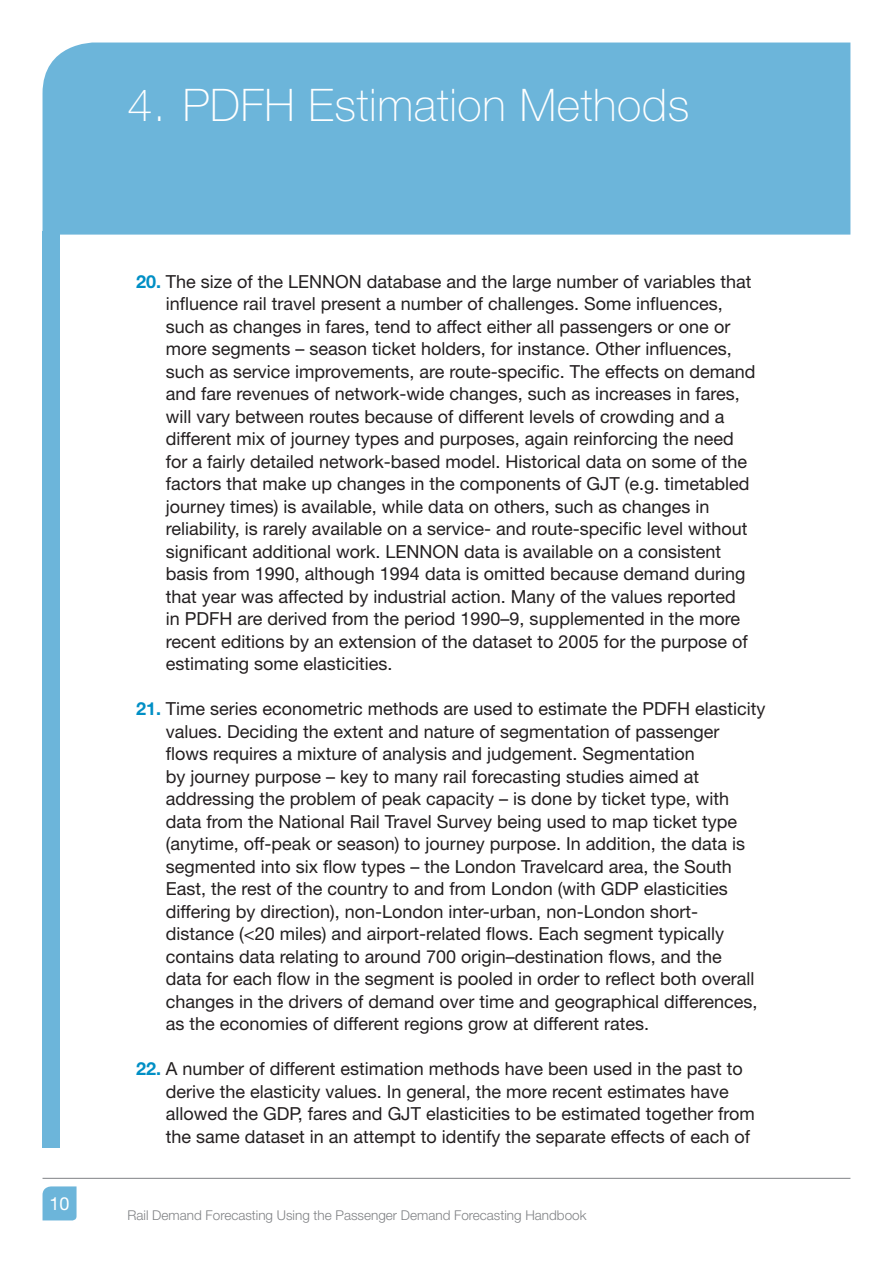
<style>
.page{position:relative;width:893px;height:1263px;background:#fff}
.page>*{position:absolute;margin:0;border:0;box-sizing:border-box;transform-origin:0 0}
.t1{font:100 45px "Helvetica Neue";letter-spacing:.015em;color:#fff}
.t2{font:18px/22.5px "Helvetica Neue";color:#231f20}
.t3{font:18px "Helvetica Neue";color:#fff}
.t4{font:300 13.5px "Helvetica Neue";color:#808285}
.s1{font-weight:700;color:#008fc5}
</style>
<div class="page">
<hr style="left:43px;top:1178px;width:807px;height:1px;background:#808285">
<svg style="left:43px;top:1186px;width:34px;height:34px"></svg>
<div style="left:43px;top:43px;width:807px;height:192px;background:#6cb5da"></div>
<div style="left:43px;top:231px;width:17px;height:917px;background:#6cb5da"></div>
<h1 class="t1" style="left:128px;top:79px;width:563px">4. PDFH Estimation Methods</h1>
<p class="t3" style="left:50px;top:1193px;width:22px">10</p>
<p class="t2" style="left:166px;top:270px;width:591px;text-indent:-30px"><span class="s1">20.</span> The size of the LENNON database and the large number of variables that influence rail travel present a number of challenges. Some influences, such as changes in fares, tend to affect either all passengers or one or more segments – season ticket holders, for instance. Other influences, such as service improvements, are route-specific. The effects on demand and fare revenues of network-wide changes, such as increases in fares, will vary between routes because of different levels of crowding and a different mix of journey types and purposes, again reinforcing the need for a fairly detailed network-based model. Historical data on some of the factors that make up changes in the components of GJT (e.g. timetabled journey times) is available, while data on others, such as changes in reliability, is rarely available on a service- and route-specific level without significant additional work. LENNON data is available on a consistent basis from 1990, although 1994 data is omitted because demand during that year was affected by industrial action. Many of the values reported<br>in PDFH are derived from the period 1990–9, supplemented in the more recent editions by an extension of the dataset to 2005 for the purpose of estimating some elasticities.</p>
<p class="t2" style="left:166px;top:697px;width:601px;text-indent:-30px"><span class="s1">21.</span> Time series econometric methods are used to estimate the PDFH elasticity values. Deciding the extent and nature of segmentation of passenger flows requires a mixture of analysis and judgement. Segmentation<br>by journey purpose – key to many rail forecasting studies aimed at addressing the problem of peak capacity – is done by ticket type, with data from the National Rail Travel Survey being used to map ticket type (anytime, off-peak or season) to journey purpose. In addition, the data is segmented into six flow types – the London Travelcard area, the South East, the rest of the country to and from London (with GDP elasticities differing by direction), non-London inter-urban, non-London short&shy;distance (&lt;20 miles) and airport-related flows. Each segment typically contains data relating to around 700 origin–destination flows, and the<br>data for each flow in the segment is pooled in order to reflect both overall changes in the drivers of demand over time and geographical differences, as the economies of different regions grow at different rates.</p>
<p class="t2" style="left:166px;top:1057px;width:590px;text-indent:-30px"><span class="s1">22.</span> A number of different estimation methods have been used in the past to derive the elasticity values. In general, the more recent estimates have allowed the GDP, fares and GJT elasticities to be estimated together from the same dataset in an attempt to identify the separate effects of each of</p>
<p class="t4" style="left:128px;top:1207px;width:460px">Rail Demand Forecasting Using the Passenger Demand Forecasting Handbook</p>
</div>
